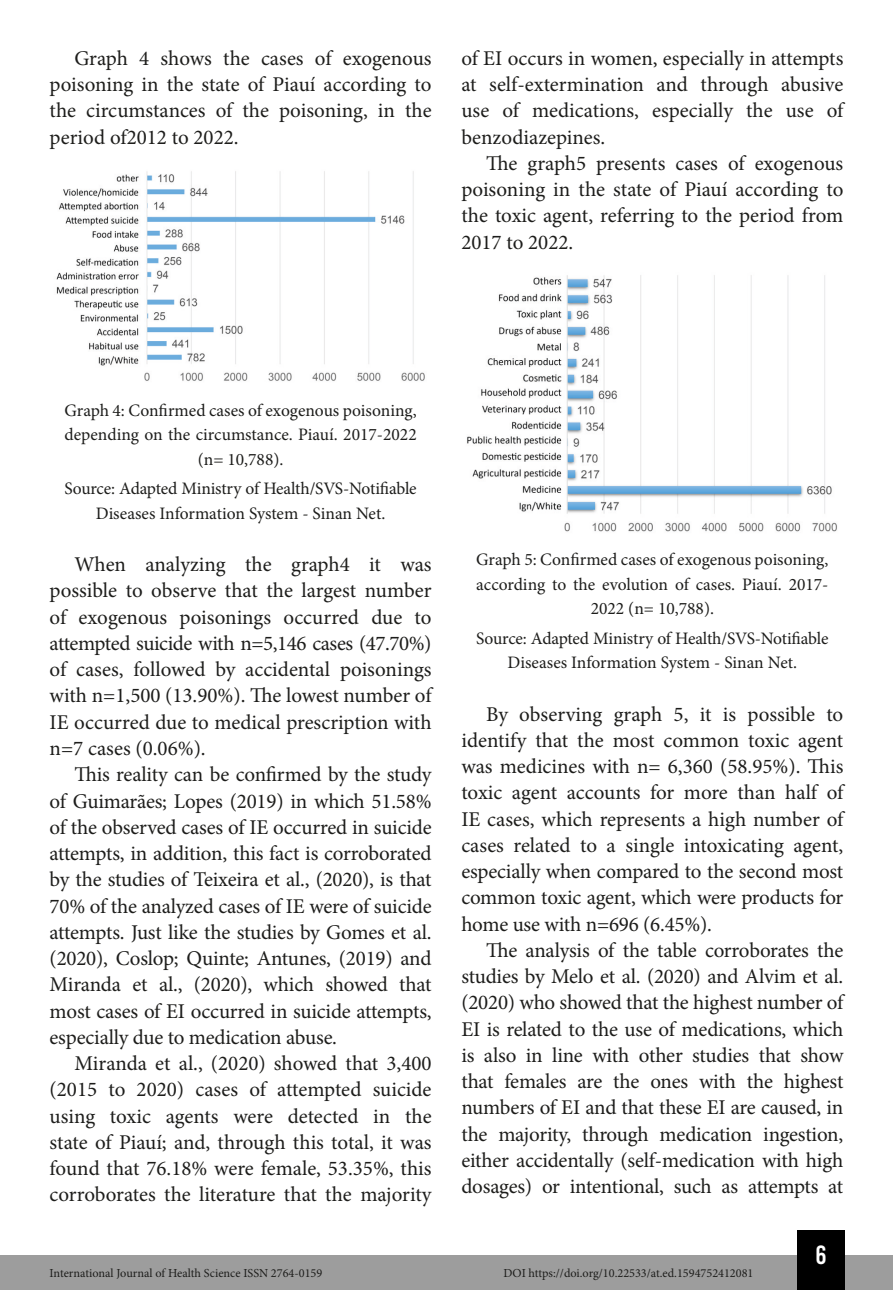
<style>
.page{position:relative;width:893px;height:1290px;background:#fff}
.page>*{position:absolute;margin:0;border:0;box-sizing:border-box;transform-origin:0 0}
.t1{font:26.25px "Bebas Kai";color:#fff}
.TXT{font:21px/26.2px "Minion Pro";letter-spacing:-.005em;color:#1d1d1b;text-align:justify}
.Info_Imagem{font:17.5px/24.5px "Minion Pro";letter-spacing:-.005em;color:#1d1d1b;text-align:center}
.t2{font:12.25px "Minion Pro";color:#1d1d1b}
</style>
<div class="page">
<div style="left:0;top:1255px;width:893px;height:35px;background:#9d9d9d"></div>
<div style="left:797px;top:1230px;width:48px;height:60px;background:#000"></div>
<img style="left:56px;top:171px;width:369px;height:210px">
<img style="left:467px;top:275px;width:370px;height:257px">
<p class="TXT" style="left:50px;top:45px;width:384px;text-indent:25px">Graph 4 shows the cases of exogenous poisoning in the state of Piauí according to the circumstances of the poisoning, in the period of2012 to 2022.</p>
<p class="TXT" style="left:461px;top:45px;width:383px">of EI occurs in women, especially in attempts at self-extermination and through abusive use of medications, especially the use of benzodiazepines.</p>
<p class="TXT" style="left:461px;top:150px;width:384px;text-indent:25px">The graph5 presents cases of exogenous poisoning in the state of Piauí according to the toxic agent, referring to the period from 2017 to 2022.</p>
<p class="Info_Imagem" style="left:64px;top:398px;width:354px">Graph 4: Confirmed cases of exogenous poisoning, depending on the circumstance. Piauí. 2017-2022 (n= 10,788).</p>
<p class="Info_Imagem" style="left:64px;top:476px;width:354px">Source: Adapted Ministry of Health/SVS-Notifiable<br>Diseases Information System - Sinan Net.</p>
<p class="TXT" style="left:50px;top:551px;width:384px;text-indent:25px">When analyzing the graph4 it was possible to observe that the largest number of exogenous poisonings occurred due to attempted suicide with n=5,146 cases (47.70%) of cases, followed by accidental poisonings with n=1,500 (13.90%). The lowest number of IE occurred due to medical prescription with n=7 cases (0.06%).</p>
<p class="TXT" style="left:50px;top:761px;width:384px;text-indent:25px">This reality can be confirmed by the study of Guimarães; Lopes (2019) in which 51.58% of the observed cases of IE occurred in suicide attempts, in addition, this fact is corroborated by the studies of Teixeira et al., (2020), is that 70% of the analyzed cases of IE were of suicide attempts. Just like the studies by Gomes et al. (2020), Coslop; Quinte; Antunes, (2019) and Miranda et al., (2020), which showed that most cases of EI occurred in suicide attempts, especially due to medication abuse.</p>
<p class="TXT" style="left:50px;top:1050px;width:383px;text-indent:25px">Miranda et al., (2020) showed that 3,400 (2015 to 2020) cases of attempted suicide using toxic agents were detected in the state of Piauí; and, through this total, it was found that 76.18% were female, 53.35%, this corroborates the literature that the majority</p>
<p class="Info_Imagem" style="left:476px;top:547px;width:354px">Graph 5: Confirmed cases of exogenous poisoning, according to the evolution of cases. Piauí. 2017-<br>2022 (n= 10,788).</p>
<p class="Info_Imagem" style="left:476px;top:626px;width:354px">Source: Adapted Ministry of Health/SVS-Notifiable<br>Diseases Information System - Sinan Net.</p>
<p class="TXT" style="left:461px;top:701px;width:383px;text-indent:25px">By observing graph 5, it is possible to identify that the most common toxic agent was medicines with n= 6,360 (58.95%). This toxic agent accounts for more than half of IE cases, which represents a high number of cases related to a single intoxicating agent, especially when compared to the second most common toxic agent, which were products for home use with n=696 (6.45%).</p>
<p class="TXT" style="left:461px;top:937px;width:384px;text-indent:25px">The analysis of the table corroborates the studies by Melo et al. (2020) and Alvim et al. (2020) who showed that the highest number of EI is related to the use of medications, which is also in line with other studies that show that females are the ones with the highest numbers of EI and that these EI are caused, in the majority, through medication ingestion, either accidentally (self-medication with high dosages) or intentional, such as attempts at</p>
<p class="t1" style="left:815px;top:1241px;width:13px">6</p>
<p class="t2" style="left:50px;top:1265px;width:274px">International Journal of Health Science ISSN 2764-0159</p>
<p class="t2" style="left:503px;top:1265px;width:252px">DOI https://doi.org/10.22533/at.ed.1594752412081</p>
</div>
